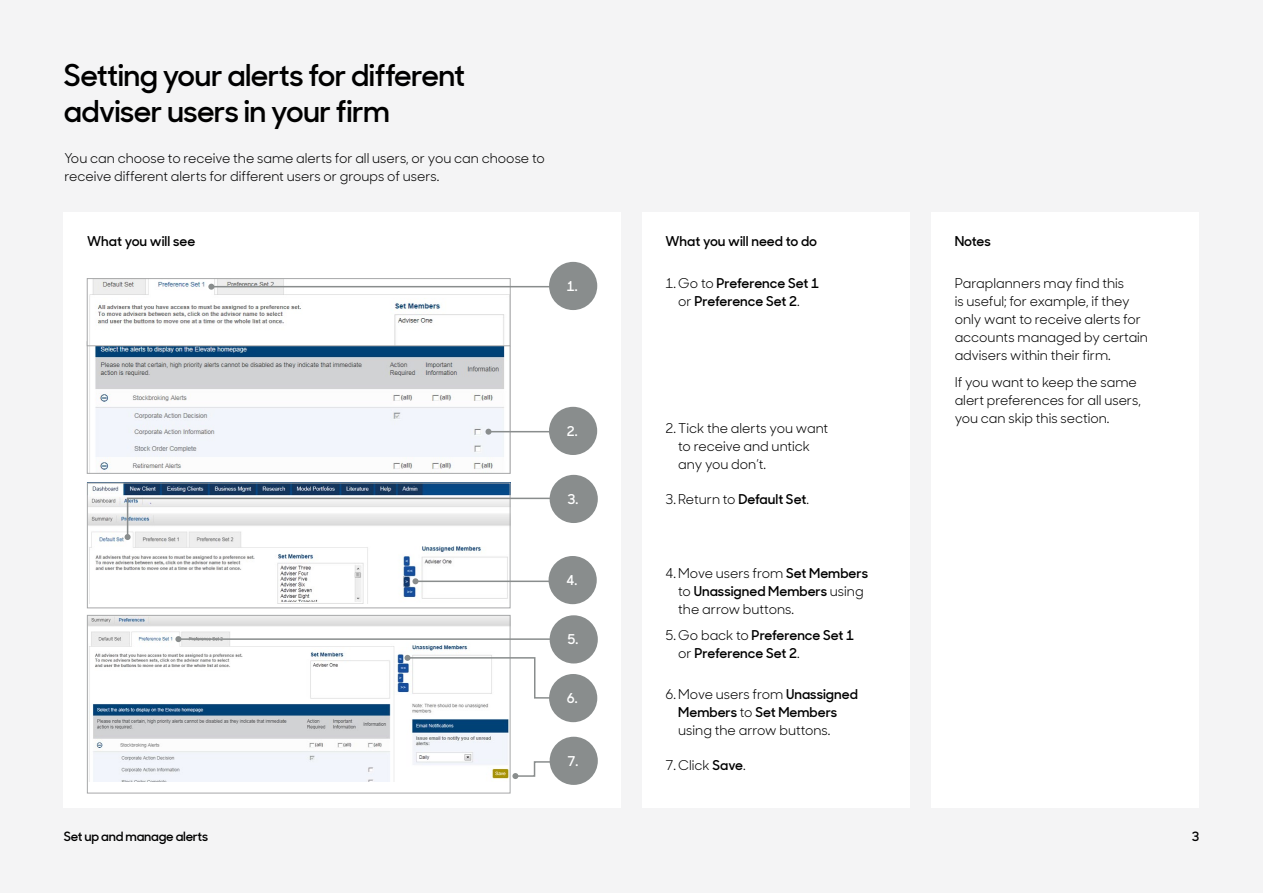
<style>
.page{position:relative;width:1263px;height:893px;background:#f4f4f5}
.page>*{position:absolute;margin:0;border:0;box-sizing:border-box;transform-origin:0 0}
.t1{font:600 30px/36px "Sharp Sans Display No 1";letter-spacing:-.02em;color:#000}
.t2{font:13.5px/18px "Sharp Sans Display No 1";color:#000}
.t3{font:600 13.5px/18px "Sharp Sans Display No 1";color:#000;text-align:center}
.t4{font:600 13.5px "Sharp Sans Display No 1";color:#fff}
.t5{font:600 12.75px "Sharp Sans Display No 1";letter-spacing:-.02em;color:#000}
.s1{font-weight:400}
.s2{font-weight:600}
</style>
<div class="page">
<div style="left:64px;top:213px;width:557px;height:595px;background:#fff"></div>
<div style="left:642px;top:213px;width:268px;height:595px;background:#fff"></div>
<div style="left:931px;top:213px;width:268px;height:595px;background:#fff"></div>
<img style="left:89px;top:346px;width:419px;height:125px">
<div style="left:87px;top:342px;width:423px;height:131px;border:1px solid #a7a8a9"></div>
<img style="left:89px;top:485px;width:419px;height:119px">
<div style="left:87px;top:483px;width:423px;height:125px;border:1px solid #a7a8a9"></div>
<img style="left:89px;top:617px;width:419px;height:164px">
<div style="left:87px;top:615px;width:423px;height:178px;border:1px solid #a7a8a9"></div>
<hr style="left:488px;top:431px;width:64px;height:1px;background:#898d8d">
<svg style="left:485px;top:429px;width:6px;height:6px"></svg>
<hr style="left:415px;top:581px;width:139px;height:1px;background:#898d8d">
<svg style="left:412px;top:578px;width:6px;height:6px"></svg>
<svg style="left:404px;top:655px;width:155px;height:44px"></svg>
<svg style="left:512px;top:760px;width:42px;height:19px"></svg>
<div style="left:549px;top:407px;width:48px;height:48px;background:#898d8d;border-radius:50%"></div>
<div style="left:550px;top:475px;width:48px;height:48px;background:#898d8d;border-radius:50%"></div>
<div style="left:549px;top:556px;width:48px;height:48px;background:#898d8d;border-radius:50%"></div>
<div style="left:550px;top:615px;width:48px;height:48px;background:#898d8d;border-radius:50%"></div>
<div style="left:549px;top:674px;width:48px;height:48px;background:#898d8d;border-radius:50%"></div>
<div style="left:550px;top:737px;width:48px;height:48px;background:#898d8d;border-radius:50%"></div>
<svg style="left:125px;top:497px;width:435px;height:43px"></svg>
<hr style="left:178px;top:638px;width:375px;height:2px;background:#898d8d">
<svg style="left:175px;top:636px;width:6px;height:6px"></svg>
<img style="left:89px;top:281px;width:419px;height:63px">
<div style="left:87px;top:279px;width:423px;height:67px;border:1px solid #a7a8a9"></div>
<hr style="left:211px;top:286px;width:344px;height:1px;background:#898d8d">
<svg style="left:208px;top:284px;width:6px;height:6px"></svg>
<div style="left:549px;top:262px;width:48px;height:48px;background:#898d8d;border-radius:50%"></div>
<h1 class="t1" style="left:64px;top:55px;width:403px">Setting your alerts for different adviser users in your firm</h1>
<p class="t2" style="left:64px;top:148px;width:482px">You can choose to receive the same alerts for all users, or you can choose to receive different alerts for different users or groups of users.</p>
<p class="t3" style="left:87px;top:231px;width:110px">What you will see</p>
<p class="t3" style="left:665px;top:231px;width:153px">What you will need to do</p>
<p class="t3" style="left:955px;top:231px;width:38px">Notes</p>
<p class="t4" style="left:567px;top:276px;width:12px">1.</p>
<p class="t4" style="left:567px;top:421px;width:12px">2.</p>
<p class="t4" style="left:567px;top:489px;width:12px">3.</p>
<p class="t4" style="left:566px;top:570px;width:12px">4.</p>
<p class="t4" style="left:567px;top:629px;width:12px">5.</p>
<p class="t4" style="left:567px;top:688px;width:12px">6.</p>
<p class="t4" style="left:567px;top:750px;width:12px">7.</p>
<p class="t3" style="left:665px;top:274px;width:155px"><span class="s1">1. Go to</span> Preference Set 1 <span class="s1">or</span> Preference Set 2<span class="s1">.</span></p>
<p class="t2" style="left:955px;top:273px;width:195px">Paraplanners may find this<br>is useful; for example, if they only want to receive alerts for accounts managed by certain advisers within their firm.</p>
<p class="t2" style="left:955px;top:372px;width:188px">If you want to keep the same alert preferences for all users, you can skip this section.</p>
<p class="t2" style="left:678px;top:418px;width:152px;text-indent:-13px">2. Tick the alerts you want to receive and untick any you don’t.</p>
<p class="t2" style="left:665px;top:489px;width:145px">3. Return to <span class="s2">Default Set</span>.</p>
<p class="t2" style="left:678px;top:563px;width:191px;text-indent:-13px">4. Move users from <span class="s2">Set Members </span>to <span class="s2">Unassigned Members</span> using the arrow buttons.</p>
<p class="t3" style="left:678px;top:625px;width:177px;text-align:left;text-indent:-13px"><span class="s1">5. Go back to</span> Preference Set 1 <span class="s1">or</span> Preference Set 2<span class="s1">.</span></p>
<p class="t2" style="left:678px;top:684px;width:181px;text-indent:-13px">6. Move users from <span class="s2">Unassigned<br>Members</span> to <span class="s2">Set Members </span>using the arrow buttons.</p>
<p class="t2" style="left:665px;top:755px;width:82px">7. Click <span class="s2">Save</span>.</p>
<p class="t5" style="left:64px;top:826px;width:146px">Set up and manage alerts</p>
<p class="t5" style="left:1192px;top:826px;width:9px">3</p>
</div>
